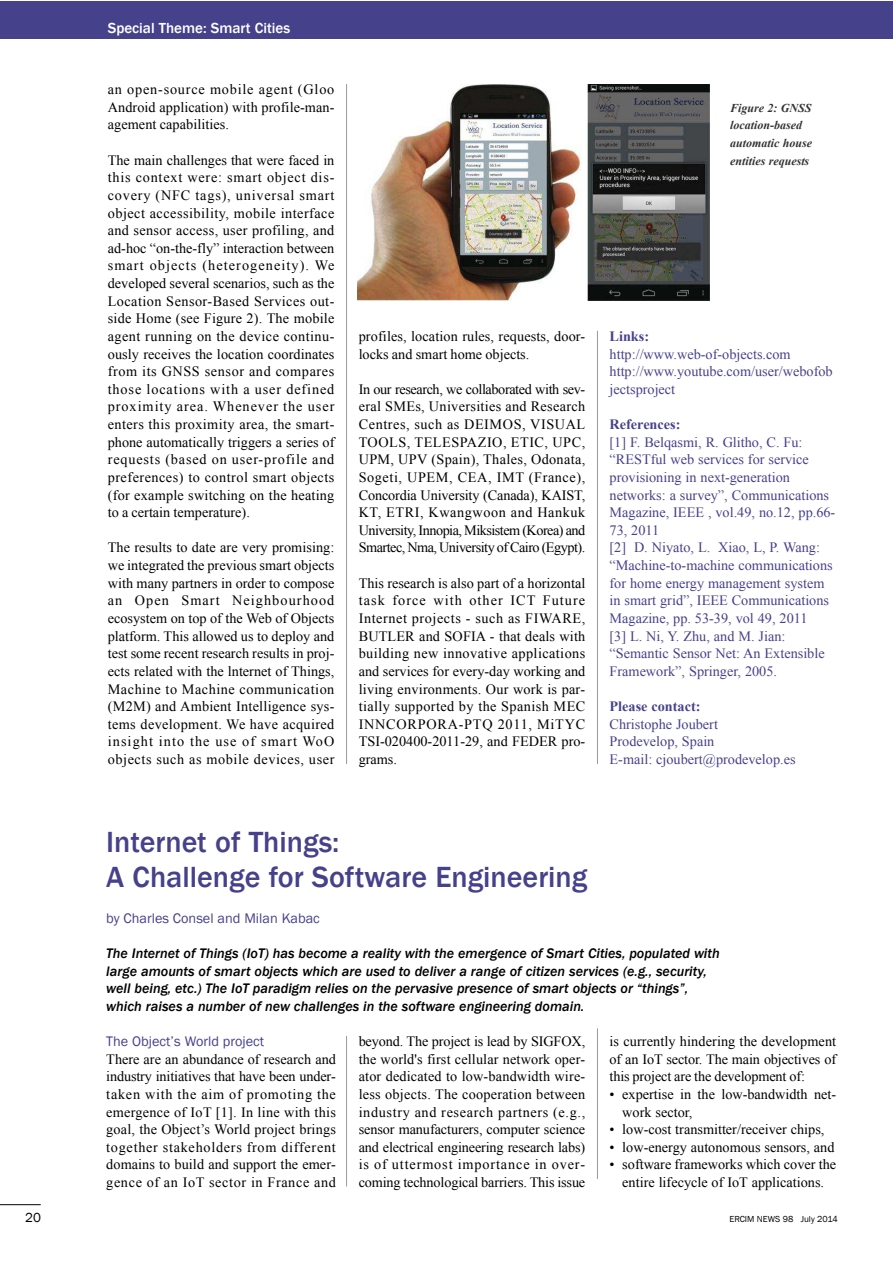
<style>
.page{position:relative;width:893px;height:1263px;background:#fff}
.page>*{position:absolute;margin:0;border:0;box-sizing:border-box;transform-origin:0 0}
.t1{font:500 30px/35.2px "Franklin Gothic";color:#46418b}
.t2{font:500 15px "Franklin Gothic";color:#fff}
.t3{font:14.25px/17.5px "Times New Roman";color:#000;text-align:justify}
.t4{font:14.25px/17.7px "Times New Roman";color:#46418b}
.t5{font:italic 500 14.25px/17.5px "Franklin Gothic";color:#000}
.t6{font:14.25px "Franklin Gothic";color:#46418b}
.t7{font:700 14.25px "Times New Roman";color:#46418b}
.t8{font:13.5px "Franklin Gothic";color:#000}
.t9{font:italic 700 12px/17.7px "Times New Roman";color:#333}
.t10{font:9px "Franklin Gothic";color:#000}
</style>
<div class="page">
<hr style="left:597px;top:331px;width:1px;height:433px;background:#999">
<hr style="left:0;top:1204px;width:41px;height:1px;background:#000">
<div style="left:0;top:1px;width:892px;height:37px;background:#46418b"></div>
<img style="left:357px;top:85px;width:352px;height:216px">
<hr style="left:346px;top:84px;width:1px;height:680px;background:#999">
<hr style="left:346px;top:1036px;width:1px;height:150px;background:#999">
<hr style="left:597px;top:1028px;width:1px;height:151px;background:#999">
<p class="t2" style="left:108px;top:23px;width:184px">Special Theme: Smart Cities</p>
<p class="t3" style="left:108px;top:82px;width:228px">an open-source mobile agent (Gloo Android application) with profile-man&shy;agement capabilities.</p>
<p class="t3" style="left:108px;top:152px;width:228px">The main challenges that were faced in this context were: smart object dis&shy;covery (NFC tags), universal smart object accessibility, mobile interface and sensor access, user profiling, and ad-hoc “on-the-fly” interaction between smart objects (heterogeneity). We developed several scenarios, such as the Location Sensor-Based Services out&shy;side Home (see Figure 2). The mobile agent running on the device continu&shy;ously receives the location coordinates from its GNSS sensor and compares those locations with a user defined proximity area. Whenever the user enters this proximity area, the smart&shy;phone automatically triggers a series of requests (based on user-profile and preferences) to control smart objects (for example switching on the heating to a certain temperature).</p>
<p class="t3" style="left:108px;top:540px;width:228px">The results to date are very promising: we integrated the previous smart objects with many partners in order to compose an Open Smart Neighbourhood ecosystem on top of the Web of Objects platform. This allowed us to deploy and test some recent research results in proj&shy;ects related with the lnternet of Things, Machine to Machine communication (M2M) and Ambient Intelligence sys&shy;tems development. We have acquired insight into the use of smart WoO objects such as mobile devices, user</p>
<p class="t3" style="left:359px;top:329px;width:228px">profiles, location rules, requests, door&shy;locks and smart home objects.</p>
<p class="t3" style="left:359px;top:382px;width:228px">In our research, we collaborated with sev&shy;eral SMEs, Universities and Research Centres, such as DEIMOS, VISUAL TOOLS, TELESPAZIO, ETIC, UPC, UPM, UPV (Spain), Thales, Odonata, Sogeti, UPEM, CEA, IMT (France), Concordia University (Canada), KAIST, KT, ETRI, Kwangwoon and Hankuk University, Innopia, Miksistem (Korea) and Smartec, Nma, University of Cairo (Egypt).</p>
<p class="t3" style="left:359px;top:575px;width:228px">This research is also part of a horizontal task force with other ICT Future Internet projects - such as FIWARE, BUTLER and SOFIA - that deals with building new innovative applications and services for every-day working and living environments. Our work is par&shy;tially supported by the Spanish MEC INNCORPORA-PTQ 2011, MiTYC TSI-020400-2011-29, and FEDER pro&shy;grams.</p>
<p class="t9" style="left:730px;top:100px;width:83px">Figure 2: GNSS location-based automatic house entities requests</p>
<p class="t7" style="left:610px;top:328px;width:41px">Links:</p>
<p class="t4" style="left:610px;top:346px;width:225px">http://www.web-of-objects.com http://www.youtube.com/user/webofob jectsproject</p>
<p class="t7" style="left:610px;top:416px;width:72px">References:</p>
<p class="t4" style="left:610px;top:434px;width:227px">[1] F. Belqasmi, R. Glitho, C. Fu: “RESTful web services for service provisioning in next-generation networks: a survey”, Communications<br>Magazine, IEEE , vol.49, no.12, pp.66-<br>73, 2011<br>[2] D. Niyato, L. Xiao, L, P. Wang: “Machine-to-machine communications for home energy management system in smart grid”, IEEE Communications<br>Magazine, pp. 53-39, vol 49, 2011<br>[3] L. Ni, Y. Zhu, and M. Jian: “Semantic Sensor Net: An Extensible<br>Framework”, Springer, 2005.</p>
<p class="t7" style="left:610px;top:698px;width:92px">Please contact:</p>
<p class="t4" style="left:610px;top:716px;width:187px">Christophe Joubert<br>Prodevelop, Spain<br>E-mail: cjoubert@prodevelop.es</p>
<h1 class="t1" style="left:106px;top:827px;width:483px">Internet of Things:<br>A Challenge for Software Engineering</h1>
<p class="t6" style="left:106px;top:913px;width:215px">by Charles Consel and Milan Kabac</p>
<p class="t5" style="left:106px;top:945px;width:615px">The Internet of Things (IoT) has become a reality with the emergence of Smart Cities, populated with large amounts of smart objects which are used to deliver a range of citizen services (e.g., security, well being, etc.) The IoT paradigm relies on the pervasive presence of smart objects or “things”, which raises a number of new challenges in the software engineering domain.</p>
<p class="t6" style="left:106px;top:1036px;width:159px">The Object’s World project</p>
<p class="t3" style="left:106px;top:1051px;width:231px">There are an abundance of research and industry initiatives that have been under&shy;taken with the aim of promoting the emergence of IoT [1]. In line with this goal, the Object’s World project brings together stakeholders from different domains to build and support the emer&shy;gence of an IoT sector in France and</p>
<p class="t3" style="left:359px;top:1034px;width:228px">beyond. The project is lead by SIGFOX, the world's first cellular network oper&shy;ator dedicated to low-bandwidth wire&shy;less objects. The cooperation between industry and research partners (e.g., sensor manufacturers, computer science and electrical engineering research labs) is of uttermost importance in over&shy;coming technological barriers. This issue</p>
<p class="t3" style="left:610px;top:1034px;width:228px">is currently hindering the development of an IoT sector. The main objectives of this project are the development of:</p>
<p class="t3" style="left:622px;top:1087px;width:215px;text-indent:-13px">• expertise in the low-bandwidth net&shy;work sector,</p>
<p class="t3" style="left:610px;top:1122px;width:216px">• low-cost transmitter/receiver chips,</p>
<p class="t3" style="left:610px;top:1139px;width:226px">• low-energy autonomous sensors, and</p>
<p class="t3" style="left:610px;top:1157px;width:228px;text-align:center">• software frameworks which cover the entire lifecycle of IoT applications.</p>
<p class="t8" style="left:25px;top:1213px;width:17px">20</p>
<p class="t10" style="left:729px;top:1216px;width:110px">ERCIM NEWS 98 July 2014</p>
</div>
